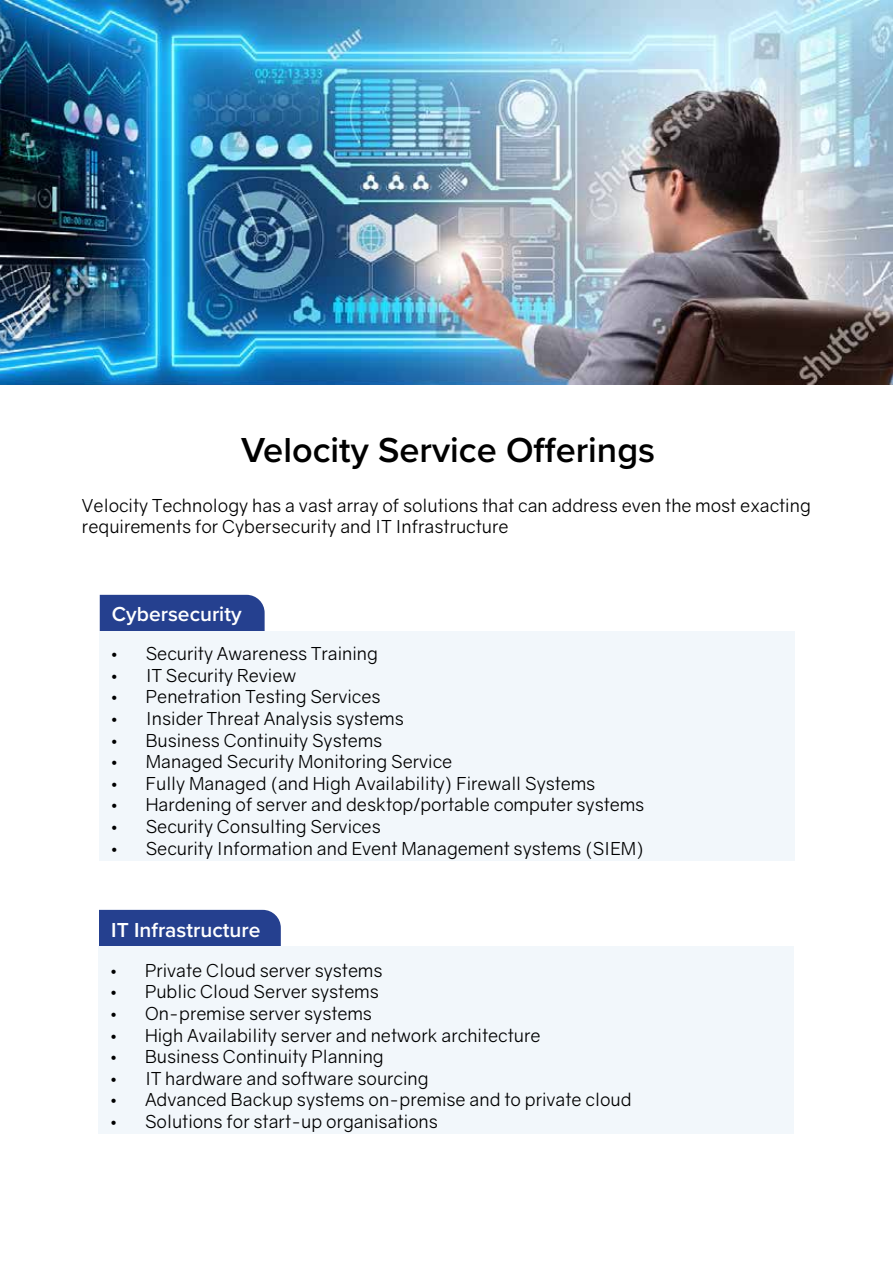
<style>
.page{position:relative;width:893px;height:1263px;background:#fff}
.page>*{position:absolute;margin:0;border:0;box-sizing:border-box;transform-origin:0 0}
.t1{font:600 36px "Proxima Nova";color:#000}
.t2{font:600 21px "Proxima Nova";color:#fff}
.t3{font:18px/21.6px "Gravity";color:#000}
</style>
<div class="page">
<img style="left:0;top:0;width:893px;height:385px">
<div style="left:100px;top:595px;width:165px;height:36px;background:#25408f"></div>
<div style="left:99px;top:910px;width:182px;height:36px;background:#25408f"></div>
<div style="left:99px;top:632px;width:696px;height:229px;background:#f2f7fb"></div>
<div style="left:98px;top:946px;width:696px;height:188px;background:#f2f7fb"></div>
<h1 class="t1" style="left:241px;top:423px;width:415px">Velocity Service Offerings</h1>
<p class="t3" style="left:82px;top:495px;width:730px">Velocity Technology has a vast array of solutions that can address even the most exacting requirements for Cybersecurity and IT Infrastructure</p>
<p class="t2" style="left:112px;top:599px;width:131px">Cybersecurity</p>
<p class="t3" style="left:110px;top:643px;width:270px">• Security Awareness Training</p>
<p class="t3" style="left:110px;top:664px;width:188px">• IT Security Review</p>
<p class="t3" style="left:110px;top:686px;width:272px">• Penetration Testing Services</p>
<p class="t3" style="left:110px;top:708px;width:295px">• Insider Threat Analysis systems</p>
<p class="t3" style="left:110px;top:729px;width:274px">• Business Continuity Systems</p>
<p class="t3" style="left:110px;top:751px;width:344px">• Managed Security Monitoring Service</p>
<p class="t3" style="left:110px;top:772px;width:487px">• Fully Managed (and High Availability) Firewall Systems</p>
<p class="t3" style="left:110px;top:794px;width:536px">• Hardening of server and desktop/portable computer systems</p>
<p class="t3" style="left:110px;top:816px;width:272px">• Security Consulting Services</p>
<p class="t3" style="left:110px;top:837px;width:536px">• Security Information and Event Management systems (SIEM)</p>
<p class="t2" style="left:111px;top:914px;width:151px">IT Infrastructure</p>
<p class="t3" style="left:109px;top:959px;width:275px">• Private Cloud server systems</p>
<p class="t3" style="left:109px;top:981px;width:271px">• Public Cloud Server systems</p>
<p class="t3" style="left:109px;top:1003px;width:264px">• On-premise server systems</p>
<p class="t3" style="left:109px;top:1024px;width:433px">• High Availability server and network architecture</p>
<p class="t3" style="left:109px;top:1046px;width:276px">• Business Continuity Planning</p>
<p class="t3" style="left:109px;top:1067px;width:321px">• IT hardware and software sourcing</p>
<p class="t3" style="left:109px;top:1089px;width:524px">• Advanced Backup systems on-premise and to private cloud</p>
<p class="t3" style="left:109px;top:1111px;width:330px">• Solutions for start-up organisations</p>
</div>
